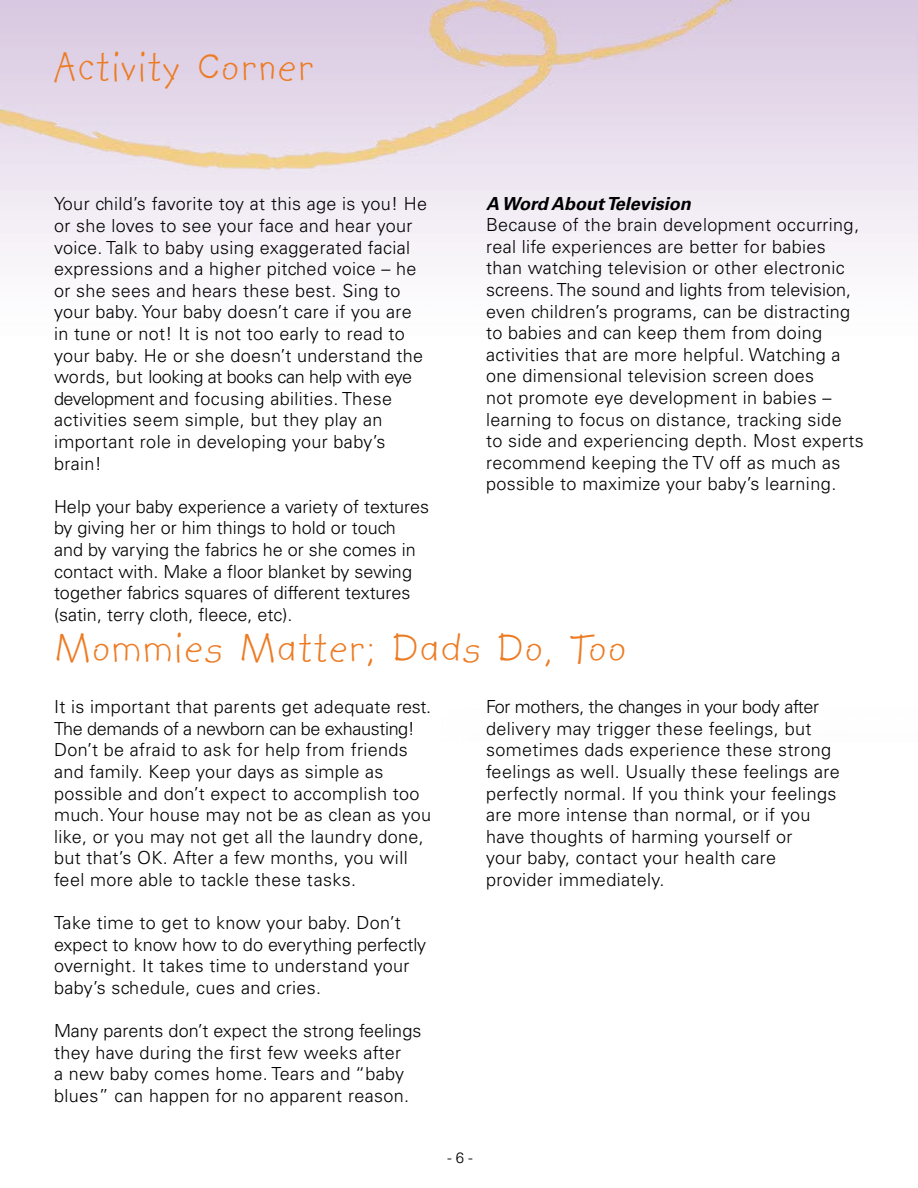
<style>
.page{position:relative;width:918px;height:1188px;background:#fff}
.page>*{position:absolute;margin:0;border:0;box-sizing:border-box;transform-origin:0 0}
.t1{font:45px "Kidprint";letter-spacing:.06em;color:#ed7b23}
.t2{font:300 18px/21.6px "Univers";letter-spacing:.02em;color:#000}
.t3{font:300 18px/21.6px "Univers";color:#000}
.t4{font:italic 700 18px "Univers";color:#000}
.t5{font:300 15px "Univers";color:#000}
</style>
<div class="page">
<img style="left:0;top:0;width:918px;height:256px">
<h1 class="t1" style="left:54px;top:42px;width:261px">Activity Corner</h1>
<p class="t2" style="left:54px;top:193px;width:375px">Your child’s favorite toy at this age is you! He or she loves to see your face and hear your voice. Talk to baby using exaggerated facial expressions and a higher pitched voice – he or she sees and hears these best. Sing to your baby. Your baby doesn’t care if you are in tune or not! It is not too early to read to your baby. He or she doesn’t understand the words, but looking at books can help with eye development and focusing abilities. These activities seem simple, but they play an important role in developing your baby’s brain!</p>
<p class="t3" style="left:54px;top:496px;width:377px">Help your baby experience a variety of textures by giving her or him things to hold or touch and by varying the fabrics he or she comes in contact with. Make a floor blanket by sewing together fabrics squares of different textures (satin, terry cloth, fleece, etc).</p>
<p class="t4" style="left:486px;top:193px;width:206px">A Word About Television</p>
<p class="t2" style="left:486px;top:214px;width:379px">Because of the brain development occurring, real life experiences are better for babies than watching television or other electronic screens. The sound and lights from television, even children’s programs, can be distracting to babies and can keep them from doing activities that are more helpful. Watching a one dimensional television screen does<br>not promote eye development in babies – learning to focus on distance, tracking side<br>to side and experiencing depth. Most experts recommend keeping the TV off as much as possible to maximize your baby’s learning.</p>
<h1 class="t1" style="left:54px;top:623px;width:573px">Mommies Matter; Dads Do, Too</h1>
<p class="t2" style="left:54px;top:696px;width:379px">It is important that parents get adequate rest.<br>The demands of a newborn can be exhausting!<br>Don’t be afraid to ask for help from friends and family. Keep your days as simple as possible and don’t expect to accomplish too much. Your house may not be as clean as you like, or you may not get all the laundry done, but that’s OK. After a few months, you will feel more able to tackle these tasks.</p>
<p class="t2" style="left:54px;top:912px;width:374px">Take time to get to know your baby. Don’t expect to know how to do everything perfectly overnight. It takes time to understand your baby’s schedule, cues and cries.</p>
<p class="t2" style="left:54px;top:1020px;width:369px">Many parents don’t expect the strong feelings they have during the first few weeks after<br>a new baby comes home. Tears and “baby blues” can happen for no apparent reason.</p>
<p class="t2" style="left:486px;top:696px;width:355px">For mothers, the changes in your body after delivery may trigger these feelings, but sometimes dads experience these strong feelings as well. Usually these feelings are perfectly normal. If you think your feelings are more intense than normal, or if you have thoughts of harming yourself or<br>your baby, contact your health care provider immediately.</p>
<p class="t5" style="left:448px;top:1148px;width:27px">- 6 -</p>
</div>
